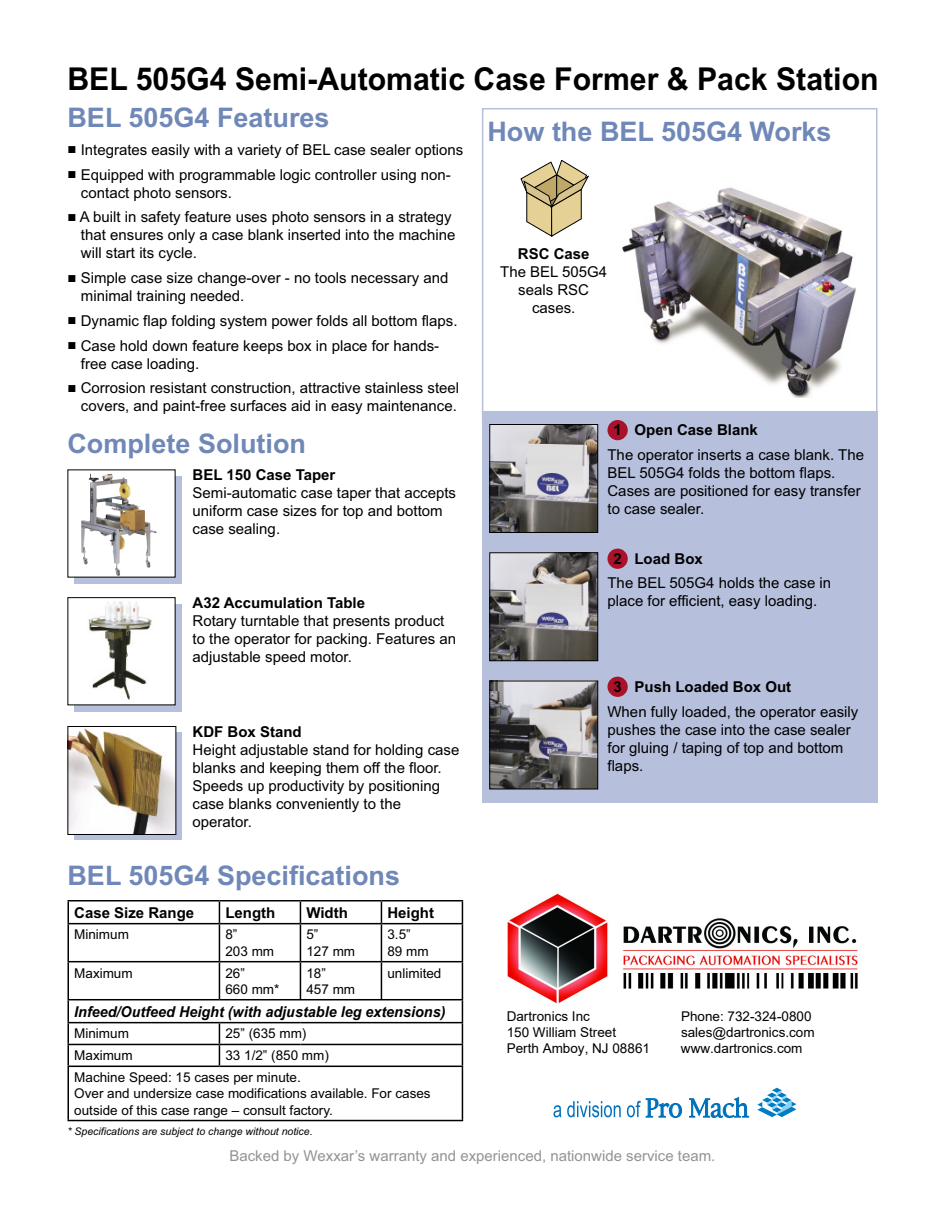
<style>
.page{position:relative;width:945px;height:1215px;background:#fff}
.page>*{position:absolute;margin:0;border:0;box-sizing:border-box;transform-origin:0 0}
.t1{font:700 31.5px "Arial";color:#000;scale:.96 1}
.t2{font:700 27px "Arial";color:#7088b8}
.t3{font:15px/18px "Arial";color:#000}
.t4{font:700 15px "Arial";color:#000}
.t5{font:15px "Arial";color:#939393}
.t6{font:italic 700 15px "Arial";color:#000;scale:.96 1}
.t7{font:13.5px/16.2px "Arial";color:#000}
.t8{font:italic 10.5px "Arial";color:#000}
</style>
<div class="page">
<img style="left:622px;top:168px;width:256px;height:229px">
<div style="left:482px;top:411px;width:395px;height:391px;background:#b6bfdb"></div>
<div style="left:482px;top:108px;width:395px;height:314px;border:1px solid #b6bfdb"></div>
<div style="left:74px;top:604px;width:108px;height:108px;background:linear-gradient(to right,#b6bfdb,#b6bfdb)"></div>
<div style="left:68px;top:598px;width:107px;height:107px;background:#fff"></div>
<div style="left:74px;top:476px;width:108px;height:108px;background:linear-gradient(to right,#b6bfdb,#b6bfdb)"></div>
<div style="left:68px;top:470px;width:107px;height:107px;background:#fff"></div>
<img style="left:81px;top:474px;width:76px;height:102px">
<svg style="left:521px;top:160px;width:67px;height:76px"></svg>
<svg style="left:757px;top:1088px;width:39px;height:29px"></svg>
<svg style="left:554px;top:1105px;width:7px;height:12px"></svg>
<svg style="left:567px;top:1101px;width:54px;height:16px"></svg>
<svg style="left:627px;top:1099px;width:55px;height:19px"></svg>
<svg style="left:690px;top:1097px;width:59px;height:21px"></svg>
<div style="left:608px;top:420px;width:20px;height:20px;background:#a9122a;border-radius:50%"></div>
<div style="left:608px;top:677px;width:20px;height:20px;background:#a9122a;border-radius:50%"></div>
<div style="left:608px;top:549px;width:20px;height:20px;background:#a9122a;border-radius:50%"></div>
<hr style="left:68px;top:900px;width:151px;height:1px;background:#000">
<svg style="left:68px;top:901px;width:1px;height:22px"></svg>
<hr style="left:219px;top:900px;width:81px;height:1px;background:#000">
<svg style="left:219px;top:901px;width:1px;height:22px"></svg>
<hr style="left:300px;top:900px;width:81px;height:1px;background:#000">
<svg style="left:300px;top:901px;width:1px;height:22px"></svg>
<hr style="left:381px;top:900px;width:82px;height:1px;background:#000">
<svg style="left:381px;top:901px;width:1px;height:22px"></svg>
<svg style="left:462px;top:901px;width:1px;height:22px"></svg>
<hr style="left:68px;top:923px;width:151px;height:1px;background:#000">
<hr style="left:68px;top:924px;width:1px;height:37px;background:#000">
<hr style="left:219px;top:923px;width:81px;height:1px;background:#000">
<hr style="left:219px;top:924px;width:1px;height:37px;background:#000">
<hr style="left:300px;top:923px;width:81px;height:1px;background:#000">
<hr style="left:300px;top:924px;width:1px;height:37px;background:#000">
<hr style="left:381px;top:923px;width:82px;height:1px;background:#000">
<hr style="left:381px;top:924px;width:1px;height:37px;background:#000">
<hr style="left:462px;top:924px;width:1px;height:37px;background:#000">
<hr style="left:68px;top:961px;width:151px;height:1px;background:#000">
<hr style="left:68px;top:962px;width:1px;height:37px;background:#000">
<hr style="left:219px;top:961px;width:81px;height:1px;background:#000">
<hr style="left:219px;top:962px;width:1px;height:37px;background:#000">
<hr style="left:300px;top:961px;width:81px;height:1px;background:#000">
<hr style="left:300px;top:962px;width:1px;height:37px;background:#000">
<hr style="left:381px;top:961px;width:82px;height:1px;background:#000">
<hr style="left:381px;top:962px;width:1px;height:37px;background:#000">
<hr style="left:462px;top:962px;width:1px;height:37px;background:#000">
<hr style="left:68px;top:999px;width:151px;height:1px;background:#000">
<hr style="left:219px;top:999px;width:244px;height:1px;background:#000">
<hr style="left:68px;top:1022px;width:151px;height:1px;background:#000">
<hr style="left:219px;top:1022px;width:81px;height:1px;background:#000">
<hr style="left:300px;top:1022px;width:163px;height:1px;background:#000">
<hr style="left:68px;top:1044px;width:151px;height:1px;background:#000">
<svg style="left:68px;top:1000px;width:1px;height:66px"></svg>
<hr style="left:219px;top:1044px;width:81px;height:1px;background:#000">
<svg style="left:219px;top:1023px;width:1px;height:43px"></svg>
<hr style="left:300px;top:1044px;width:163px;height:1px;background:#000">
<svg style="left:462px;top:1000px;width:1px;height:66px"></svg>
<hr style="left:68px;top:1066px;width:151px;height:1px;background:#000">
<hr style="left:68px;top:1067px;width:1px;height:53px;background:#000">
<hr style="left:219px;top:1066px;width:244px;height:1px;background:#000">
<hr style="left:462px;top:1067px;width:1px;height:53px;background:#000">
<hr style="left:68px;top:1120px;width:395px;height:1px;background:#000">
<div style="left:74px;top:732px;width:108px;height:108px;background:#b6bfdb"></div>
<img style="left:88px;top:601px;width:64px;height:99px">
<img style="left:491px;top:426px;width:105px;height:105px">
<div style="left:489px;top:424px;width:109px;height:109px;border:1px solid #000"></div>
<img style="left:491px;top:554px;width:105px;height:105px">
<div style="left:489px;top:552px;width:109px;height:109px;border:1px solid #000"></div>
<img style="left:491px;top:683px;width:105px;height:104px">
<div style="left:489px;top:681px;width:109px;height:108px;border:1px solid #000"></div>
<img style="left:69px;top:728px;width:105px;height:105px">
<div style="left:67px;top:726px;width:109px;height:109px;border:1px solid #000"></div>
<img style="left:507px;top:893px;width:351px;height:111px">
<h1 class="t1" style="left:68px;top:67px;width:846px">BEL 505G4 Semi-Automatic Case Former &amp; Pack Station</h1>
<h2 class="t2" style="left:68px;top:108px;width:264px">BEL 505G4 Features</h2>
<h2 class="t2" style="left:488px;top:121px;width:346px">How the BEL 505G4 Works</h2>
<p class="t3" style="left:68px;top:142px;width:397px">■ Integrates easily with a variety of BEL case sealer options</p>
<p class="t3" style="left:81px;top:167px;width:371px;text-indent:-14px">■ Equipped with programmable logic controller using non&shy;contact photo sensors.</p>
<p class="t3" style="left:81px;top:210px;width:376px;text-indent:-14px">■ A built in safety feature uses photo sensors in a strategy that ensures only a case blank inserted into the machine will start its cycle.</p>
<p class="t3" style="left:81px;top:270px;width:369px;text-indent:-14px">■ Simple case size change-over - no tools necessary and minimal training needed.</p>
<p class="t3" style="left:67px;top:313px;width:392px">■ Dynamic flap folding system power folds all bottom flaps.</p>
<p class="t3" style="left:81px;top:338px;width:360px;text-indent:-14px">■ Case hold down feature keeps box in place for hands&shy;free case loading.</p>
<p class="t3" style="left:67px;top:381px;width:393px;text-align:right">■ Corrosion resistant construction, attractive stainless steel covers, and paint-free surfaces aid in easy maintenance.</p>
<h2 class="t2" style="left:68px;top:433px;width:240px">Complete Solution</h2>
<p class="t4" style="left:193px;top:469px;width:144px">BEL 150 Case Taper</p>
<p class="t3" style="left:193px;top:486px;width:265px">Semi-automatic case taper that accepts uniform case sizes for top and bottom case sealing.</p>
<p class="t4" style="left:193px;top:597px;width:174px">A32 Accumulation Table</p>
<p class="t3" style="left:193px;top:613px;width:265px">Rotary turntable that presents product to the operator for packing. Features an adjustable speed motor.</p>
<p class="t4" style="left:193px;top:726px;width:111px">KDF Box Stand</p>
<p class="t3" style="left:193px;top:742px;width:268px">Height adjustable stand for holding case blanks and keeping them off the floor.<br>Speeds up productivity by positioning case blanks conveniently to the operator.</p>
<h2 class="t2" style="left:68px;top:865px;width:334px">BEL 505G4 Specifications</h2>
<p class="t4" style="left:74px;top:907px;width:122px">Case Size Range</p>
<p class="t4" style="left:225px;top:907px;width:51px">Length</p>
<p class="t4" style="left:306px;top:907px;width:43px">Width</p>
<p class="t4" style="left:387px;top:907px;width:48px">Height</p>
<p class="t7" style="left:74px;top:928px;width:56px">Minimum</p>
<p class="t7" style="left:225px;top:928px;width:50px">8”<br>203 mm</p>
<p class="t7" style="left:306px;top:928px;width:50px">5”<br>127 mm</p>
<p class="t7" style="left:387px;top:928px;width:43px">3.5”<br>89 mm</p>
<p class="t7" style="left:74px;top:966px;width:60px">Maximum</p>
<p class="t7" style="left:225px;top:966px;width:56px">26”<br>660 mm*</p>
<p class="t7" style="left:306px;top:966px;width:50px">18”<br>457 mm</p>
<p class="t7" style="left:387px;top:966px;width:56px">unlimited</p>
<p class="t6" style="left:74px;top:1006px;width:388px">Infeed/Outfeed Height (with adjustable leg extensions)</p>
<p class="t7" style="left:74px;top:1027px;width:56px">Minimum</p>
<p class="t7" style="left:225px;top:1027px;width:83px">25” (635 mm)</p>
<p class="t7" style="left:74px;top:1049px;width:60px">Maximum</p>
<p class="t7" style="left:74px;top:1046px;width:256px;line-height:21.9px;text-indent:151px">33 1/2” (850 mm)<br>Machine Speed: 15 cases per minute.</p>
<p class="t7" style="left:74px;top:1087px;width:358px">Over and undersize case modifications available. For cases outside of this case range – consult factory.</p>
<p class="t8" style="left:68px;top:1127px;width:247px">* Specifications are subject to change without notice.</p>
<p class="t4" style="left:518px;top:248px;width:73px">RSC Case</p>
<p class="t3" style="left:500px;top:264px;width:108px;text-align:center">The BEL 505G4 seals RSC cases.</p>
<p class="t4" style="left:634px;top:424px;width:125px">Open Case Blank</p>
<p class="t3" style="left:607px;top:447px;width:258px">The operator inserts a case blank. The<br>BEL 505G4 folds the bottom flaps.<br>Cases are positioned for easy transfer to case sealer.</p>
<p class="t4" style="left:634px;top:553px;width:70px">Load Box</p>
<p class="t3" style="left:607px;top:575px;width:225px">The BEL 505G4 holds the case in place for efficient, easy loading.</p>
<p class="t4" style="left:613px;top:424px;width:10px">1</p>
<p class="t4" style="left:613px;top:553px;width:10px">2</p>
<p class="t4" style="left:634px;top:681px;width:158px">Push Loaded Box Out</p>
<p class="t3" style="left:607px;top:704px;width:252px">When fully loaded, the operator easily pushes the case into the case sealer for gluing / taping of top and bottom flaps.</p>
<p class="t4" style="left:613px;top:681px;width:10px">3</p>
<p class="t7" style="left:507px;top:1008px;width:145px">Dartronics Inc<br>150 William Street<br>Perth Amboy, NJ 08861</p>
<p class="t7" style="left:681px;top:1009px;width:135px">Phone: 732-324-0800 sales@dartronics.com www.dartronics.com</p>
<p class="t5" style="left:229px;top:1150px;width:488px">Backed by Wexxar’s warranty and experienced, nationwide service team.</p>
</div>
